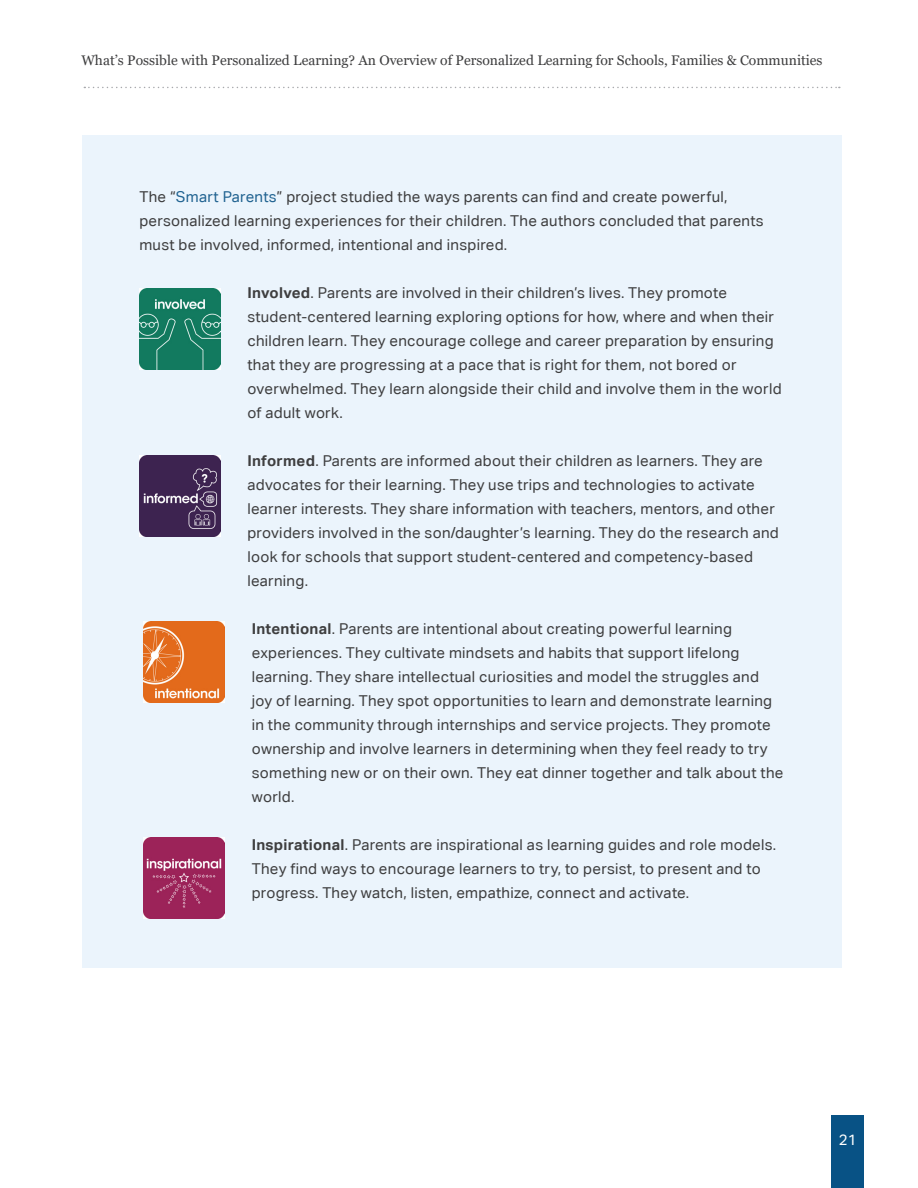
<style>
.page{position:relative;width:918px;height:1188px;background:#fff}
.page>*{position:absolute;margin:0;border:0;box-sizing:border-box;transform-origin:0 0}
.t1{font:15px/24px "Aktiv Grotesk";letter-spacing:.02em;color:#3e3e3f}
.t2{font:15px "Aktiv Grotesk";color:#fff}
.t3{font:13.8px "Georgia";color:#3e3e3f}
.s1{color:#216391}
.s2{font-weight:700}
</style>
<div class="page">
<svg style="left:84px;top:87px;width:756px;height:1px"></svg>
<div style="left:832px;top:1116px;width:32px;height:72px;background:#085285"></div>
<div style="left:82px;top:135px;width:759px;height:833px;background:#ebf4fc"></div>
<img style="left:139px;top:289px;width:81px;height:81px">
<img style="left:139px;top:455px;width:81px;height:81px">
<img style="left:144px;top:621px;width:81px;height:81px">
<img style="left:144px;top:837px;width:81px;height:81px">
<p class="t3" style="left:81px;top:52px;width:743px">What’s Possible with Personalized Learning? An Overview of Personalized Learning for Schools, Families &amp; Communities</p>
<p class="t1" style="left:139px;top:185px;width:626px">The “<span class="s1">Smart Parents</span>” project studied the ways parents can find and create powerful, personalized learning experiences for their children. The authors concluded that parents must be involved, informed, intentional and inspired.</p>
<p class="t1" style="left:247px;top:281px;width:536px"><span class="s2">Involved</span>. Parents are involved in their children’s lives. They promote student-centered learning exploring options for how, where and when their children learn. They encourage college and career preparation by ensuring that they are progressing at a pace that is right for them, not bored or overwhelmed. They learn alongside their child and involve them in the world of adult work.</p>
<p class="t1" style="left:247px;top:449px;width:533px"><span class="s2">Informed</span>. Parents are informed about their children as learners. They are advocates for their learning. They use trips and technologies to activate learner interests. They share information with teachers, mentors, and other providers involved in the son/daughter’s learning. They do the research and look for schools that support student-centered and competency-based learning.</p>
<p class="t1" style="left:252px;top:617px;width:533px"><span class="s2">Intentional</span>. Parents are intentional about creating powerful learning experiences. They cultivate mindsets and habits that support lifelong learning. They share intellectual curiosities and model the struggles and joy of learning. They spot opportunities to learn and demonstrate learning in the community through internships and service projects. They promote ownership and involve learners in determining when they feel ready to try something new or on their own. They eat dinner together and talk about the world.</p>
<p class="t1" style="left:252px;top:833px;width:526px"><span class="s2">Inspirational</span>. Parents are inspirational as learning guides and role models.<br>They find ways to encourage learners to try, to persist, to present and to progress. They watch, listen, empathize, connect and activate.</p>
<p class="t2" style="left:839px;top:1131px;width:20px">21</p>
</div>
